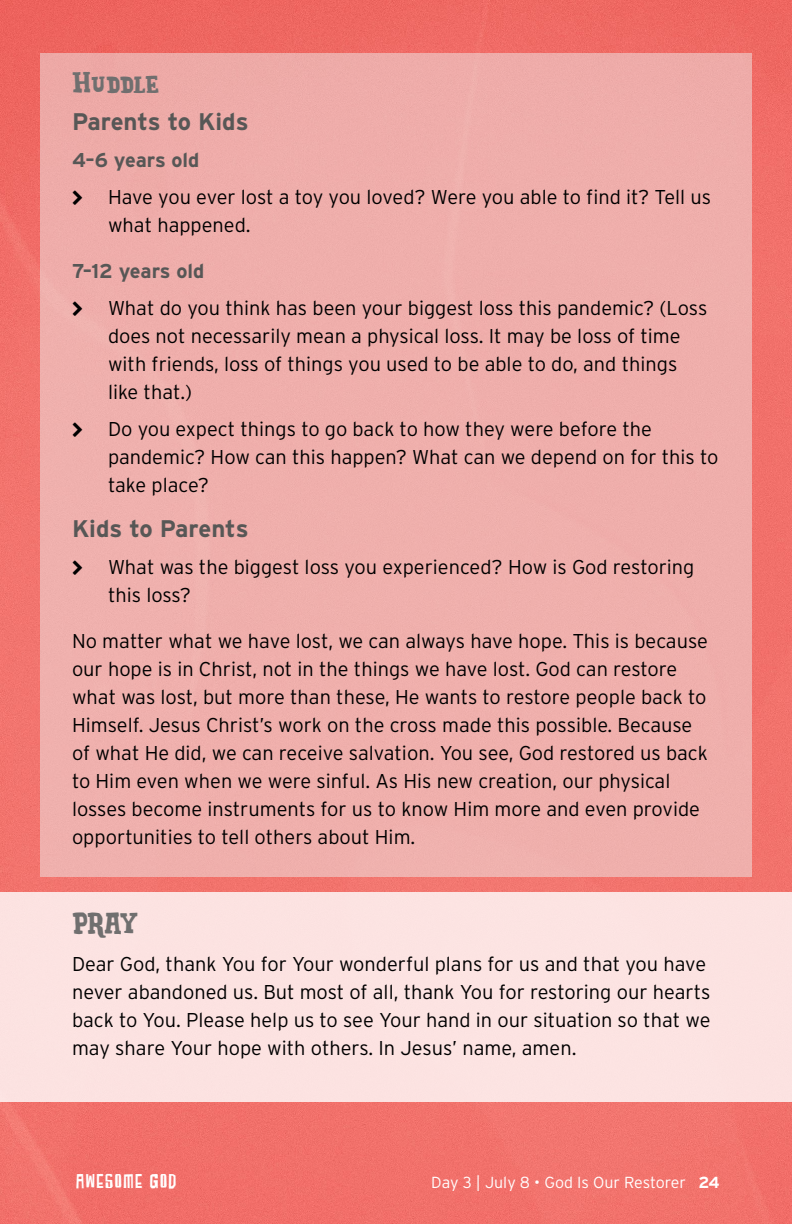
<style>
.page{position:relative;width:792px;height:1224px;background:#fff}
.page>*{position:absolute;margin:0;border:0;box-sizing:border-box;transform-origin:0 0}
.t1{font:28px "Brazie";letter-spacing:-.02em;color:#706f6f}
.t2{font:700 24px "Interstate";letter-spacing:-.005em;color:#575756}
.t3{font:300 20px/28px "Interstate";color:#000}
.t4{font:700 20px "Interstate";color:#575756}
.t5{font:20px "SUBURBIA Regular";letter-spacing:.08em;color:#fff}
.t6{font:300 16px "Interstate";color:#fff}
.s1{font-weight:700}
</style>
<div class="page">
<img style="left:0;top:0;width:792px;height:1224px">
<div style="left:40px;top:53px;width:712px;height:824px;background:#efafab"></div>
<div style="left:0;top:892px;width:792px;height:210px;background:#fce3e1"></div>
<h1 class="t1" style="left:72px;top:64px;width:89px">Huddle</h1>
<p class="t2" style="left:72px;top:108px;width:178px">Parents to Kids</p>
<p class="t4" style="left:72px;top:148px;width:129px">4–6 years old</p>
<p class="t3" style="left:108px;top:182px;width:605px">Have you ever lost a toy you loved? Were you able to find it? Tell us what happened.</p>
<p class="t4" style="left:72px;top:259px;width:134px">7–12 years old</p>
<p class="t3" style="left:108px;top:293px;width:601px">What do you think has been your biggest loss this pandemic? (Loss does not necessarily mean a physical loss. It may be loss of time with friends, loss of things you used to be able to do, and things like that.)</p>
<p class="t3" style="left:108px;top:414px;width:612px">Do you expect things to go back to how they were before the pandemic? How can this happen? What can we depend on for this to take place?</p>
<p class="t2" style="left:72px;top:515px;width:178px">Kids to Parents</p>
<p class="t3" style="left:108px;top:553px;width:588px">What was the biggest loss you experienced? How is God restoring this loss?</p>
<p class="t3" style="left:72px;top:627px;width:638px">No matter what we have lost, we can always have hope. This is because our hope is in Christ, not in the things we have lost. God can restore what was lost, but more than these, He wants to restore people back to Himself. Jesus Christ’s work on the cross made this possible. Because of what He did, we can receive salvation. You see, God restored us back to Him even when we were sinful. As His new creation, our physical losses become instruments for us to know Him more and even provide opportunities to tell others about Him.</p>
<h1 class="t1" style="left:72px;top:905px;width:67px">PRAY</h1>
<p class="t3" style="left:72px;top:950px;width:640px">Dear God, thank You for Your wonderful plans for us and that you have never abandoned us. But most of all, thank You for restoring our hearts back to You. Please help us to see Your hand in our situation so that we may share Your hope with others. In Jesus’ name, amen.</p>
<p class="t5" style="left:76px;top:1170px;width:102px">AWESOME GOD</p>
<p class="t6" style="left:431px;top:1173px;width:290px">Day 3 | July 8 • God Is Our Restorer <span class="s1">24</span></p>
</div>
